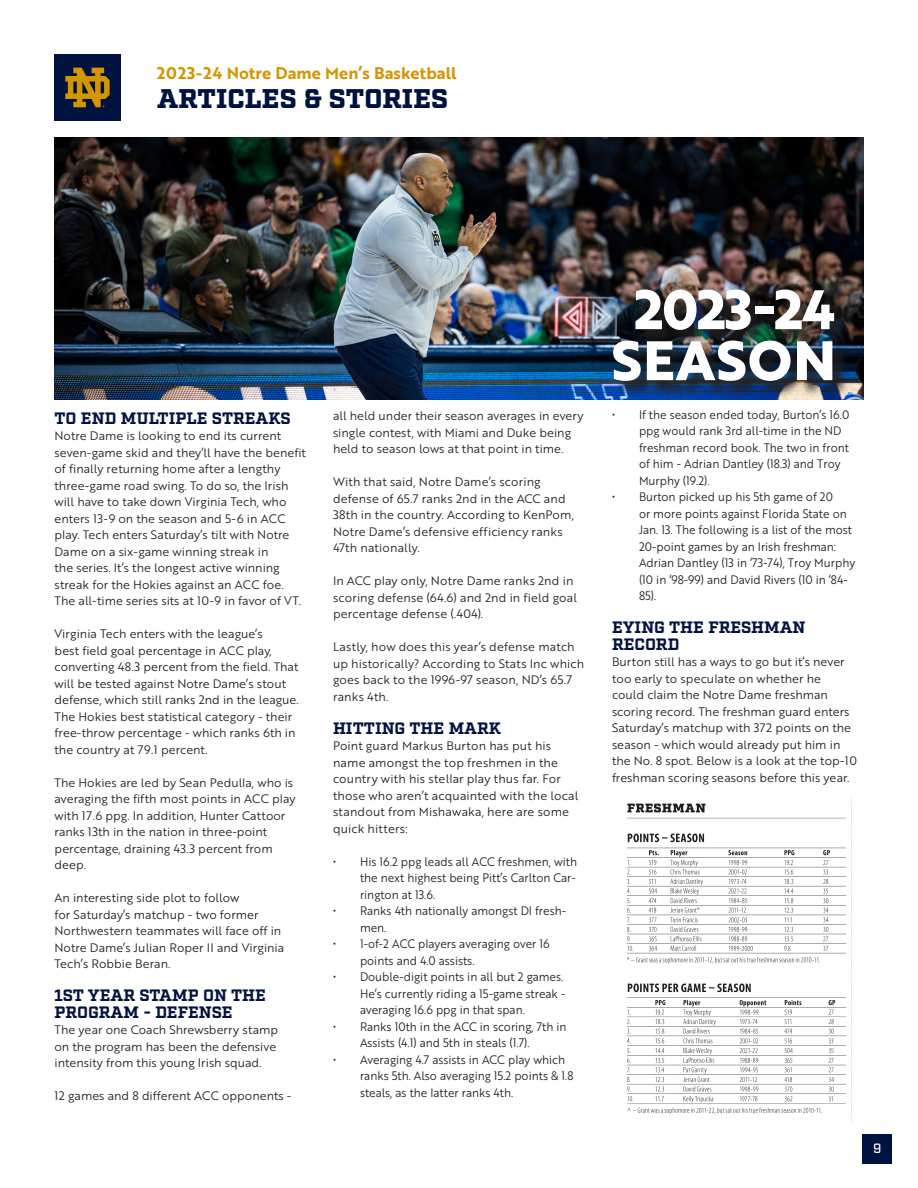
<style>
.page{position:relative;width:918px;height:1188px;background:#fff}
.page>*{position:absolute;margin:0;border:0;box-sizing:border-box;transform-origin:0 0}
.t1{font:700 54px "Brother 1816 Extra";letter-spacing:.02em;color:#fff}
.t2{font:900 27px "Factoria";color:#001340}
.t3{font:700 16.5px/16.5px "Factoria";color:#001340}
.t4{font:16.5px "Brother 1816 Bold";color:#d49600}
.t5{font:500 13.5px "Factoria";color:#fff}
.t6{font:12px/16.5px "Brother 1816 Book";color:#231f20}
.t7{font:12px/16.5px "Brother 1816 Book";color:#231f20;scale:.95 1}
</style>
<div class="page">
<div style="left:863px;top:1134px;width:29px;height:29px;background:#001340"></div>
<div style="left:54px;top:54px;width:67px;height:67px;background:#001340"></div>
<svg style="left:65px;top:68px;width:45px;height:39px"></svg>
<img style="left:55px;top:137px;width:809px;height:263px">
<div style="left:615px;top:291px;width:237px;height:107px;background:#231f20;opacity:.89"></div>
<img style="left:627px;top:803px;width:219px;height:311px">
<h3 class="t4" style="left:157px;top:60px;width:301px">2023-24 Notre Dame Men’s Basketball</h3>
<p class="t2" style="left:157px;top:83px;width:293px">ARTICLES &amp; STORIES</p>
<p class="t3" style="left:55px;top:410px;width:238px">TO END MULTIPLE STREAKS</p>
<p class="t6" style="left:55px;top:427px;width:253px">Notre Dame is looking to end its current seven-game skid and they’ll have the benefit of finally returning home after a lengthy three-game road swing. To do so, the Irish will have to take down Virginia Tech, who enters 13-9 on the season and 5-6 in ACC play. Tech enters Saturday’s tilt with Notre Dame on a six-game winning streak in</p>
<p class="t6" style="left:55px;top:559px;width:248px">the series. It’s the longest active winning streak for the Hokies against an ACC foe.<br>The all-time series sits at 10-9 in favor of VT.</p>
<p class="t6" style="left:55px;top:625px;width:246px">Virginia Tech enters with the league’s<br>best field goal percentage in ACC play, converting 48.3 percent from the field. That will be tested against Notre Dame’s stout defense, which still ranks 2nd in the league.<br>The Hokies best statistical category - their free-throw percentage - which ranks 6th in the country at 79.1 percent.</p>
<p class="t6" style="left:55px;top:773px;width:243px">The Hokies are led by Sean Pedulla, who is averaging the fifth most points in ACC play with 17.6 ppg. In addition, Hunter Cattoor ranks 13th in the nation in three-point percentage, draining 43.3 percent from deep.</p>
<p class="t6" style="left:55px;top:889px;width:231px">An interesting side plot to follow<br>for Saturday’s matchup - two former Northwestern teammates will face off in Notre Dame’s Julian Roper II and Virginia Tech’s Robbie Beran.</p>
<p class="t3" style="left:55px;top:988px;width:213px">1ST YEAR STAMP ON THE<br>PROGRAM - DEFENSE</p>
<p class="t6" style="left:55px;top:1021px;width:225px">The year one Coach Shrewsberry stamp on the program has been the defensive intensity from this young Irish squad.</p>
<p class="t6" style="left:55px;top:1087px;width:239px">12 games and 8 different ACC opponents -</p>
<p class="t6" style="left:333px;top:407px;width:252px">all held under their season averages in every single contest, with Miami and Duke being held to season lows at that point in time.</p>
<p class="t6" style="left:333px;top:473px;width:243px">With that said, Notre Dame’s scoring defense of 65.7 ranks 2nd in the ACC and 38th in the country. According to KenPom, Notre Dame’s defensive efficiency ranks 47th nationally.</p>
<p class="t6" style="left:333px;top:572px;width:246px">In ACC play only, Notre Dame ranks 2nd in scoring defense (64.6) and 2nd in field goal percentage defense (.404).</p>
<p class="t6" style="left:333px;top:638px;width:253px">Lastly, how does this year’s defense match up historically? According to Stats Inc which goes back to the 1996-97 season, ND’s 65.7 ranks 4th.</p>
<p class="t3" style="left:333px;top:720px;width:170px">HITTING THE MARK</p>
<p class="t6" style="left:333px;top:737px;width:247px">Point guard Markus Burton has put his name amongst the top freshmen in the country with his stellar play thus far. For those who aren’t acquainted with the local standout from Mishawaka, here are some quick hitters:</p>
<p class="t7" style="left:360px;top:853px;width:230px;text-align:justify;text-indent:-27px">• His 16.2 ppg leads all ACC freshmen, with the next highest being Pitt’s Carlton Car&shy;rington at 13.6.</p>
<p class="t7" style="left:360px;top:902px;width:218px;text-indent:-27px">• Ranks 4th nationally amongst DI fresh&shy;men.</p>
<p class="t7" style="left:360px;top:935px;width:201px;text-indent:-27px">• 1-of-2 ACC players averaging over 16 points and 4.0 assists.</p>
<p class="t7" style="left:360px;top:968px;width:218px;text-indent:-27px">• Double-digit points in all but 2 games.<br>He’s currently riding a 15-game streak - averaging 16.6 ppg in that span.</p>
<p class="t7" style="left:360px;top:1018px;width:219px;text-indent:-27px">• Ranks 10th in the ACC in scoring, 7th in<br>Assists (4.1) and 5th in steals (1.7).</p>
<p class="t7" style="left:360px;top:1051px;width:226px;text-indent:-27px">• Averaging 4.7 assists in ACC play which ranks 5th. Also averaging 15.2 points &amp; 1.8 steals, as the latter ranks 4th.</p>
<p class="t1" style="left:635px;top:268px;width:203px">2023-24</p>
<p class="t1" style="left:611px;top:319px;width:226px">SEASON</p>
<p class="t7" style="left:639px;top:406px;width:223px;text-indent:-27px">• If the season ended today, Burton’s 16.0 ppg would rank 3rd all-time in the ND freshman record book. The two in front of him - Adrian Dantley (18.3) and Troy Murphy (19.2).</p>
<p class="t7" style="left:639px;top:488px;width:229px;text-indent:-27px">• Burton picked up his 5th game of 20<br>or more points against Florida State on Jan. 13. The following is a list of the most 20-point games by an Irish freshman:<br>Adrian Dantley (13 in ‘73-74), Troy Murphy (10 in ‘98-99) and David Rivers (10 in ‘84- 85).</p>
<p class="t3" style="left:612px;top:620px;width:195px">EYING THE FRESHMAN<br>RECORD</p>
<p class="t6" style="left:612px;top:653px;width:247px">Burton still has a ways to go but it’s never too early to speculate on whether he<br>could claim the Notre Dame freshman scoring record. The freshman guard enters Saturday’s matchup with 372 points on the season - which would already put him in the No. 8 spot. Below is a look at the top-10 freshman scoring seasons before this year.</p>
<p class="t5" style="left:873px;top:1140px;width:10px">9</p>
</div>
